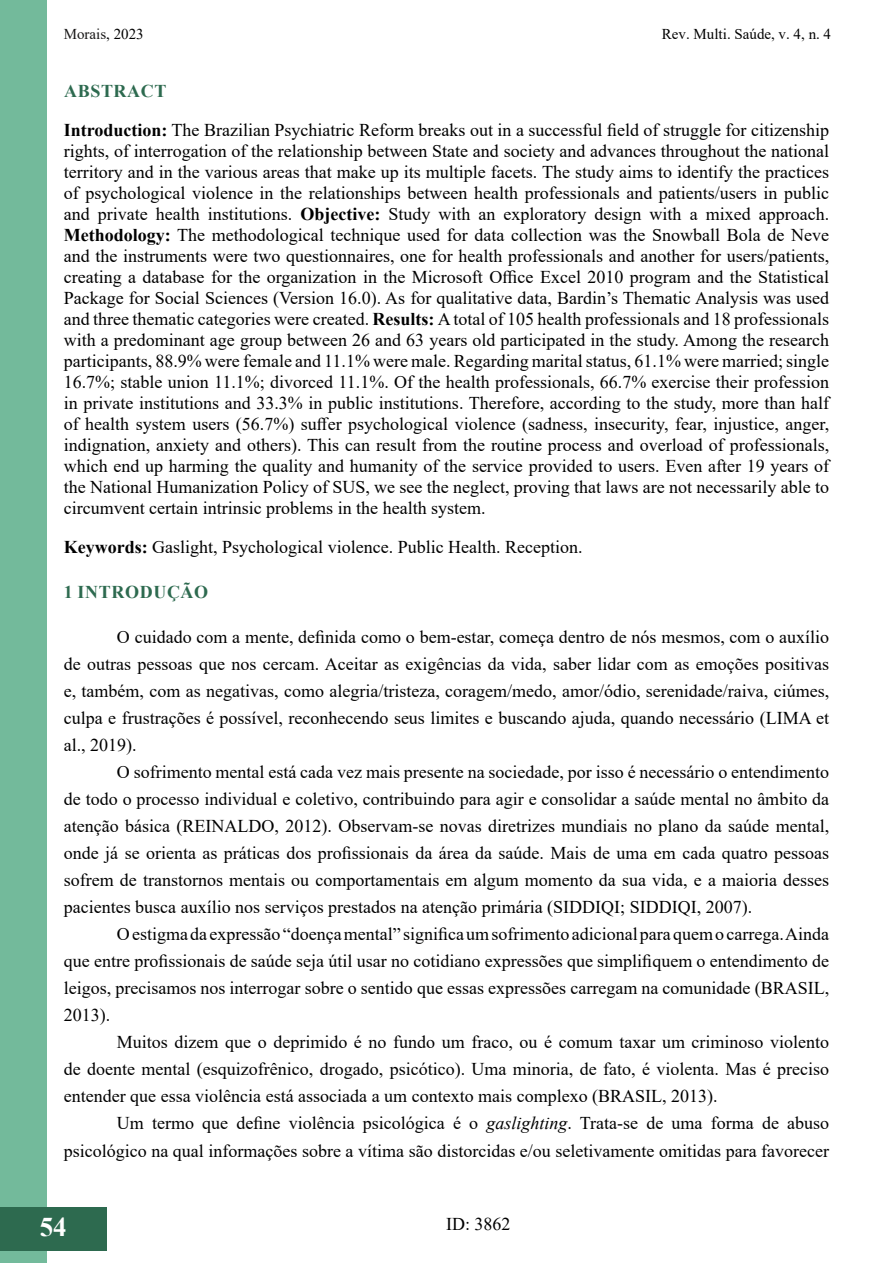
<style>
.page{position:relative;width:893px;height:1263px;background:#fff}
.page>*{position:absolute;margin:0;border:0;box-sizing:border-box;transform-origin:0 0}
.t1{font:700 27px "Times New Roman";color:#fff}
.t2{font:18px/21px "Times New Roman";color:#000;text-align:justify}
.t3{font:700 18px "Times New Roman";letter-spacing:.035em;color:#2d6a4f}
.t4{font:15px "Times New Roman";color:#000}
.t5{font:15px "Times New Roman";color:#181717}
.s1{color:#000}
.s2{font-weight:700;color:#2d6a4f}
.s3{font-weight:700}
.s4{font-style:italic}
</style>
<div class="page">
<div style="left:0;top:0;width:47px;height:1262px;background:#73ba9b"></div>
<hr style="left:892px;top:1207px;width:1px;height:43px;background:#2d6a4f">
<div style="left:0;top:1207px;width:106px;height:43px;background:#2d6a4f"></div>
<p class="t5" style="left:64px;top:24px;width:81px">Morais<span class="s1">, 2023</span></p>
<p class="t4" style="left:662px;top:24px;width:171px">Rev. Multi. Saúde, v. 4, n. 4</p>
<p class="t2" style="left:64px;top:71px;width:767px;line-height:39px"><span class="s2">ABSTRACT<br></span><span class="s3">Introduction:</span> The Brazilian Psychiatric Reform breaks out in a successful field of struggle for citizenship</p>
<p class="t2" style="left:64px;top:140px;width:767px">rights, of interrogation of the relationship between State and society and advances throughout the national territory and in the various areas that make up its multiple facets. The study aims to identify the practices of psychological violence in the relationships between health professionals and patients/users in public and private health institutions. <span class="s3">Objective:</span> Study with an exploratory design with a mixed approach.<br><span class="s3">Methodology:</span> The methodological technique used for data collection was the Snowball Bola de Neve and the instruments were two questionnaires, one for health professionals and another for users/patients, creating a database for the organization in the Microsoft Office Excel 2010 program and the Statistical Package for Social Sciences (Version 16.0). As for qualitative data, Bardin’s Thematic Analysis was used and three thematic categories were created. <span class="s3">Results:</span> A total of 105 health professionals and 18 professionals with a predominant age group between 26 and 63 years old participated in the study. Among the research participants, 88.9% were female and 11.1% were male. Regarding marital status, 61.1% were married; single 16.7%; stable union 11.1%; divorced 11.1%. Of the health professionals, 66.7% exercise their profession in private institutions and 33.3% in public institutions. Therefore, according to the study, more than half of health system users (56.7%) suffer psychological violence (sadness, insecurity, fear, injustice, anger, indignation, anxiety and others). This can result from the routine process and overload of professionals, which end up harming the quality and humanity of the service provided to users. Even after 19 years of the National Humanization Policy of SUS, we see the neglect, proving that laws are not necessarily able to circumvent certain intrinsic problems in the health system.</p>
<p class="t2" style="left:64px;top:536px;width:520px"><span class="s3">Keywords:</span> Gaslight, Psychological violence. Public Health. Reception.</p>
<p class="t3" style="left:64px;top:579px;width:146px">1 INTRODUÇÃO</p>
<p class="t2" style="left:64px;top:623px;width:767px;line-height:27px;text-indent:53px">O cuidado com a mente, definida como o bem-estar, começa dentro de nós mesmos, com o auxílio de outras pessoas que nos cercam. Aceitar as exigências da vida, saber lidar com as emoções positivas e, também, com as negativas, como alegria/tristeza, coragem/medo, amor/ódio, serenidade/raiva, ciúmes, culpa e frustrações é possível, reconhecendo seus limites e buscando ajuda, quando necessário (LIMA et al., 2019).</p>
<p class="t2" style="left:64px;top:758px;width:767px;line-height:27px;text-indent:53px">O sofrimento mental está cada vez mais presente na sociedade, por isso é necessário o entendimento de todo o processo individual e coletivo, contribuindo para agir e consolidar a saúde mental no âmbito da atenção básica (REINALDO, 2012). Observam-se novas diretrizes mundiais no plano da saúde mental, onde já se orienta as práticas dos profissionais da área da saúde. Mais de uma em cada quatro pessoas sofrem de transtornos mentais ou comportamentais em algum momento da sua vida, e a maioria desses pacientes busca auxílio nos serviços prestados na atenção primária (SIDDIQI; SIDDIQI, 2007).</p>
<p class="t2" style="left:64px;top:920px;width:767px;line-height:27px;text-indent:53px">O estigma da expressão “doença mental” significa um sofrimento adicional para quem o carrega. Ainda que entre profissionais de saúde seja útil usar no cotidiano expressões que simplifiquem o entendimento de leigos, precisamos nos interrogar sobre o sentido que essas expressões carregam na comunidade (BRASIL, 2013).</p>
<p class="t2" style="left:64px;top:1028px;width:767px;line-height:27px;text-indent:53px">Muitos dizem que o deprimido é no fundo um fraco, ou é comum taxar um criminoso violento de doente mental (esquizofrênico, drogado, psicótico). Uma minoria, de fato, é violenta. Mas é preciso entender que essa violência está associada a um contexto mais complexo (BRASIL, 2013).</p>
<p class="t2" style="left:64px;top:1109px;width:767px;line-height:27px;text-align:right">Um termo que define violência psicológica é o <span class="s4">gaslighting</span>. Trata-se de uma forma de abuso psicológico na qual informações sobre a vítima são distorcidas e/ou seletivamente omitidas para favorecer</p>
<h1 class="t1" style="left:40px;top:1207px;width:28px">54</h1>
<p class="t2" style="left:446px;top:1213px;width:66px">ID: 3862</p>
</div>
